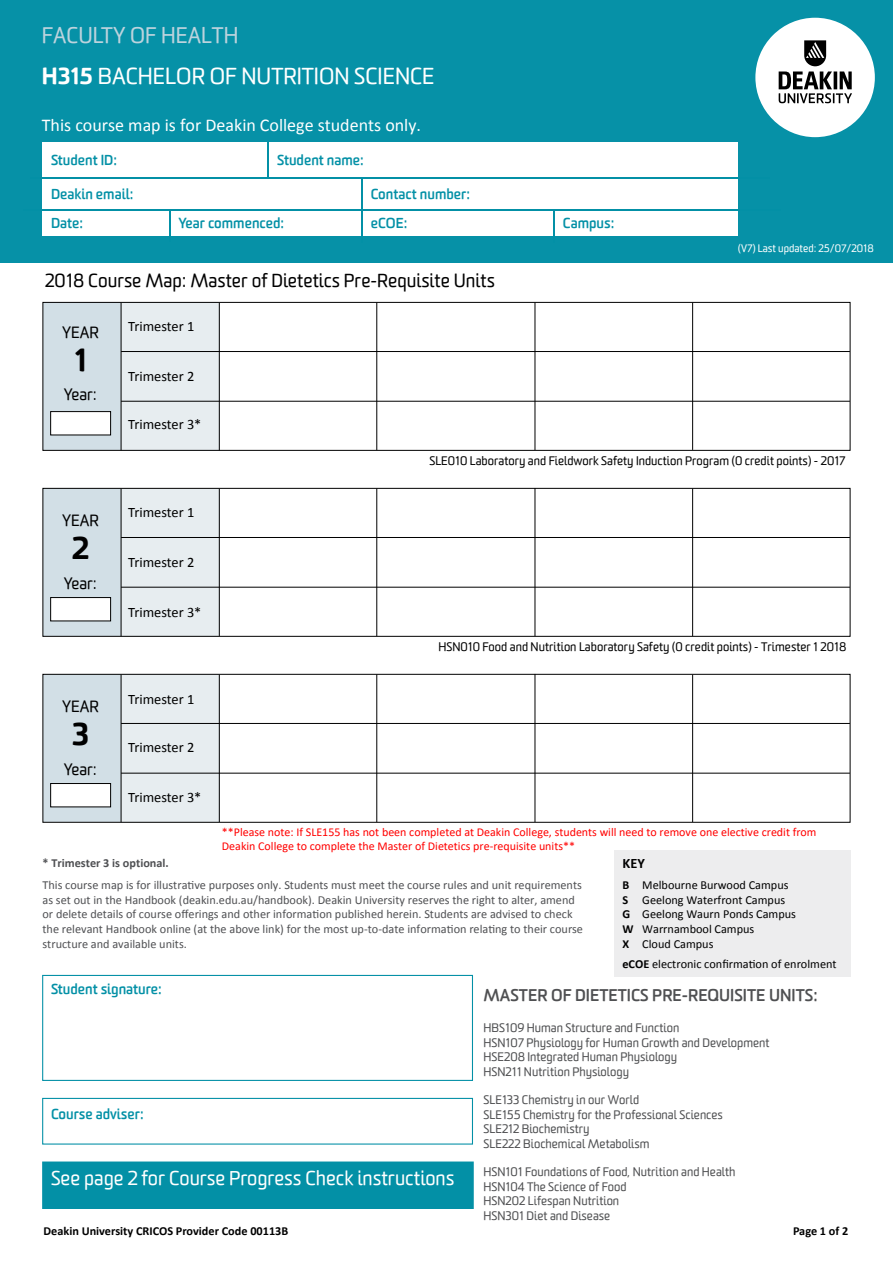
<style>
.page{position:relative;width:893px;height:1263px;background:#fff}
.page>*{position:absolute;margin:0;border:0;box-sizing:border-box;transform-origin:0 0}
.t1{font:900 30.6px "Worldly";color:#000}
.t2{font:22.5px "Worldly";color:#fff}
.t3{font:21.9px "Worldly";color:#bdd3dd}
.Button_text{font:19.5px "Worldly";color:#fff}
.t4{font:18.3px "Worldly";color:#000}
.t5{font:18px "Calibri";color:#fff}
.t6{font:700 16.5px "Worldly";color:#4f5052}
.t7{font:15.9px "Worldly";color:#000}
.Form_labels{font:14.4px "Calibri";color:#000}
.Paragraph{font:700 14.4px "Calibri";color:#000}
.t8{font:700 14.1px "Worldly";color:#0390a6}
.Footnote_text{font:12.3px/14.7px "Calibri";color:#4f5053}
.Paragraph-2{font:12.3px "Calibri";color:#000}
.t9{font:700 12.3px "Calibri";color:#000}
.t10{font:12px/14.4px "Worldly";color:#4f5052}
.t11{font:12px/14.4px "Calibri";color:#f00}
.t12{font:12px "Worldly";color:#000}
.t13{font:10.5px "Worldly";color:#fff}
.s1{font-weight:900}
.s2{font-weight:700}
</style>
<div class="page">
<div style="left:0;top:0;width:893px;height:263px;background:#0691a7"></div>
<div style="left:43px;top:142px;width:695px;height:94px;background:#fff"></div>
<hr style="left:361px;top:178px;width:1px;height:64px;background:#0390a6">
<hr style="left:30px;top:177px;width:739px;height:2px;background:#0390a6">
<hr style="left:268px;top:142px;width:1px;height:36px;background:#0390a6">
<hr style="left:169px;top:209px;width:1px;height:33px;background:#0390a6">
<hr style="left:23px;top:209px;width:757px;height:1px;background:#0390a6">
<hr style="left:553px;top:210px;width:1px;height:32px;background:#0390a6">
<div style="left:43px;top:302px;width:78px;height:148px;background:#d2dfe6"></div>
<div style="left:121px;top:302px;width:98px;height:148px;background:#e7edf0"></div>
<div style="left:43px;top:302px;width:807px;height:149px;border:1px solid #000"></div>
<hr style="left:121px;top:303px;width:1px;height:147px;background:#000">
<hr style="left:219px;top:303px;width:1px;height:147px;background:#000">
<hr style="left:376px;top:303px;width:1px;height:147px;background:#000">
<hr style="left:535px;top:303px;width:1px;height:147px;background:#000">
<hr style="left:692px;top:303px;width:1px;height:147px;background:#000">
<hr style="left:121px;top:351px;width:729px;height:1px;background:#000">
<hr style="left:121px;top:401px;width:729px;height:1px;background:#000">
<div style="left:51px;top:412px;width:60px;height:23px;background:#fff"></div>
<div style="left:50px;top:411px;width:61px;height:24px;border:1px solid #000"></div>
<div style="left:43px;top:488px;width:78px;height:148px;background:#d2dfe6"></div>
<div style="left:121px;top:488px;width:98px;height:148px;background:#e7edf0"></div>
<div style="left:43px;top:488px;width:807px;height:149px;border:1px solid #000"></div>
<hr style="left:121px;top:489px;width:1px;height:147px;background:#000">
<hr style="left:219px;top:489px;width:1px;height:147px;background:#000">
<hr style="left:376px;top:488px;width:1px;height:148px;background:#000">
<hr style="left:535px;top:488px;width:1px;height:148px;background:#000">
<hr style="left:692px;top:489px;width:1px;height:147px;background:#000">
<hr style="left:121px;top:537px;width:729px;height:1px;background:#000">
<hr style="left:121px;top:587px;width:729px;height:1px;background:#000">
<div style="left:51px;top:597px;width:60px;height:24px;background:#fff"></div>
<div style="left:50px;top:597px;width:61px;height:24px;border:1px solid #000"></div>
<div style="left:43px;top:674px;width:78px;height:148px;background:#d2dfe6"></div>
<div style="left:121px;top:674px;width:98px;height:148px;background:#e7edf0"></div>
<div style="left:43px;top:674px;width:807px;height:149px;border:1px solid #000"></div>
<hr style="left:121px;top:675px;width:1px;height:147px;background:#000">
<hr style="left:219px;top:675px;width:1px;height:147px;background:#000">
<hr style="left:376px;top:674px;width:1px;height:148px;background:#000">
<hr style="left:535px;top:674px;width:1px;height:148px;background:#000">
<hr style="left:692px;top:675px;width:1px;height:147px;background:#000">
<hr style="left:121px;top:723px;width:729px;height:1px;background:#000">
<hr style="left:121px;top:773px;width:729px;height:1px;background:#000">
<div style="left:51px;top:783px;width:60px;height:24px;background:#fff"></div>
<div style="left:50px;top:783px;width:61px;height:24px;border:1px solid #000"></div>
<div style="left:614px;top:850px;width:236px;height:127px;background:#ededee"></div>
<div style="left:42px;top:975px;width:431px;height:106px;border:1px solid #0390a6"></div>
<div style="left:42px;top:1098px;width:431px;height:46px;border:1px solid #0390a6"></div>
<div style="left:42px;top:1161px;width:432px;height:48px;background:#0390a6;border:2px solid #0390a6"></div>
<svg style="left:755px;top:18px;width:120px;height:119px"></svg>
<p class="t3" style="left:42px;top:22px;width:198px">FACULTY OF HEALTH</p>
<p class="t2" style="left:42px;top:62px;width:394px"><span class="s1">H315</span> BACHELOR OF NUTRITION SCIENCE</p>
<p class="t5" style="left:42px;top:114px;width:381px">This course map is for Deakin College students only.</p>
<p class="t8" style="left:51px;top:151px;width:68px">Student ID:</p>
<p class="t8" style="left:277px;top:151px;width:88px">Student name:</p>
<p class="t8" style="left:51px;top:185px;width:84px">Deakin email:</p>
<p class="t8" style="left:371px;top:185px;width:101px">Contact number:</p>
<p class="t8" style="left:51px;top:214px;width:34px">Date:</p>
<p class="t8" style="left:179px;top:214px;width:107px">Year commenced:</p>
<p class="t8" style="left:371px;top:214px;width:38px">eCOE:</p>
<p class="t8" style="left:563px;top:214px;width:53px">Campus:</p>
<p class="t4" style="left:45px;top:269px;width:451px">2018 Course Map: Master of Dietetics Pre-Requisite Units</p>
<p class="t7" style="left:62px;top:322px;width:38px">YEAR</p>
<p class="t1" style="left:74px;top:340px;width:14px">1</p>
<p class="t7" style="left:64px;top:385px;width:34px">Year:</p>
<p class="Form_labels" style="left:128px;top:317px;width:68px">Trimester 1</p>
<p class="Form_labels" style="left:128px;top:367px;width:68px">Trimester 2</p>
<p class="Form_labels" style="left:128px;top:415px;width:75px">Trimester 3*</p>
<p class="t13" style="left:738px;top:242px;width:137px">(V7) Last updated: 25/07/2018</p>
<p class="t7" style="left:62px;top:511px;width:38px">YEAR</p>
<p class="t1" style="left:72px;top:528px;width:18px">2</p>
<p class="t7" style="left:64px;top:574px;width:34px">Year:</p>
<p class="t7" style="left:62px;top:696px;width:38px">YEAR</p>
<p class="t1" style="left:72px;top:714px;width:19px">3</p>
<p class="t7" style="left:64px;top:759px;width:34px">Year:</p>
<p class="Form_labels" style="left:128px;top:503px;width:68px">Trimester 1</p>
<p class="Form_labels" style="left:128px;top:553px;width:68px">Trimester 2</p>
<p class="Form_labels" style="left:128px;top:603px;width:75px">Trimester 3*</p>
<p class="Form_labels" style="left:128px;top:691px;width:68px">Trimester 1</p>
<p class="Form_labels" style="left:128px;top:738px;width:68px">Trimester 2</p>
<p class="Form_labels" style="left:128px;top:789px;width:75px">Trimester 3*</p>
<p class="t12" style="left:429px;top:454px;width:417px">SLE010 Laboratory and Fieldwork Safety Induction Program (0 credit points) - 2017</p>
<p class="t12" style="left:438px;top:639px;width:409px">HSN010 Food and Nutrition Laboratory Safety (0 credit points) - Trimester 1 2018</p>
<p class="t11" style="left:222px;top:824px;width:596px">**Please note: If SLE155 has not been completed at Deakin College, students will need to remove one elective credit from<br>Deakin College to complete the Master of Dietetics pre-requisite units**</p>
<p class="Footnote_text" style="left:43px;top:852px;width:541px;line-height:22.2px"><span class="s2">* Trimester 3 is</span> <span class="s2">optional</span><span class="s2">.<br></span>This course map is for illustrative purposes only. Students must meet the course rules and unit requirements</p>
<p class="Footnote_text" style="left:43px;top:892px;width:542px">as set out in the Handbook (deakin.edu.au/handbook). Deakin University reserves the right to alter, amend or delete details of course offerings and other information published herein. Students are advised to check the relevant Handbook online (at the above link) for the most up-to-date information relating to their course structure and available units.</p>
<p class="Paragraph" style="left:622px;top:854px;width:24px">KEY</p>
<p class="Paragraph-2" style="left:622px;top:877px;width:168px"><span class="s2">B</span> Melbourne Burwood Campus</p>
<p class="Paragraph-2" style="left:622px;top:892px;width:164px"><span class="s2">S</span> Geelong Waterfront Campus</p>
<p class="Paragraph-2" style="left:622px;top:906px;width:175px"><span class="s2">G</span> Geelong Waurn Ponds Campus</p>
<p class="Paragraph-2" style="left:622px;top:921px;width:133px"><span class="s2">W</span> Warrnambool Campus</p>
<p class="Paragraph-2" style="left:622px;top:936px;width:93px"><span class="s2">X</span> Cloud Campus</p>
<p class="Paragraph-2" style="left:622px;top:956px;width:216px"><span class="s2">eCOE</span> electronic confirmation of enrolment</p>
<p class="t8" style="left:51px;top:980px;width:112px">Student signature:</p>
<p class="t8" style="left:51px;top:1105px;width:94px">Course adviser:</p>
<p class="Button_text" style="left:51px;top:1166px;width:405px">See page 2 for Course Progress Check instructions</p>
<h3 class="t6" style="left:484px;top:985px;width:335px">MASTER OF DIETETICS PRE-REQUISITE UNITS:</h3>
<p class="t10" style="left:484px;top:1021px;width:287px">HBS109 Human Structure and Function<br>HSN107 Physiology for Human Growth and Development HSE208 Integrated Human Physiology<br>HSN211 Nutrition Physiology</p>
<p class="t10" style="left:484px;top:1093px;width:241px">SLE133 Chemistry in our World<br>SLE155 Chemistry for the Professional Sciences<br>SLE212 Biochemistry<br>SLE222 Biochemical Metabolism</p>
<p class="t10" style="left:484px;top:1165px;width:253px">HSN101 Foundations of Food, Nutrition and Health<br>HSN104 The Science of Food<br>HSN202 Lifespan Nutrition<br>HSN301 Diet and Disease</p>
<p class="t9" style="left:44px;top:1223px;width:246px">Deakin University CRICOS Provider Code 00113B</p>
<p class="t9" style="left:793px;top:1223px;width:57px">Page 1 of 2</p>
</div>
